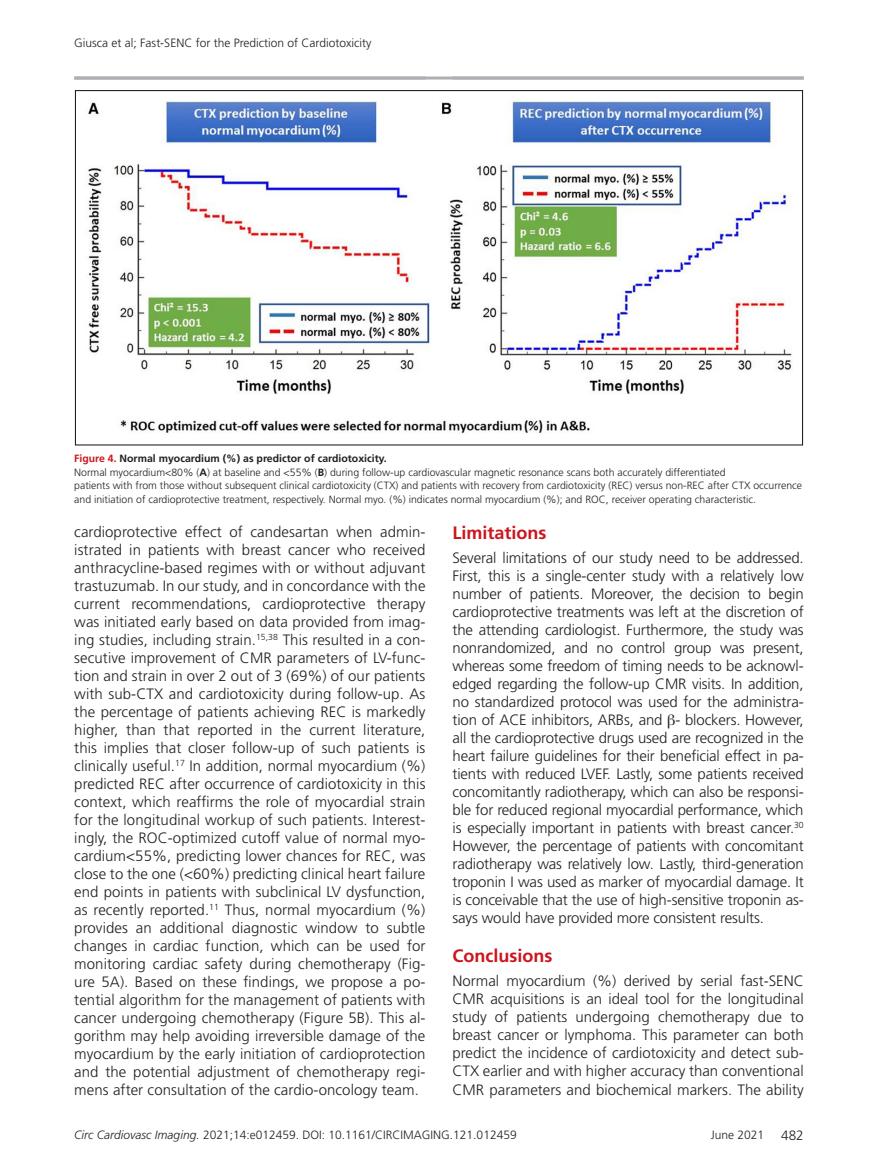
<style>
.page{position:relative;width:878px;height:1175px;background:#fff}
.page>*{position:absolute;margin:0;border:0;box-sizing:border-box;transform-origin:0 0}
.t1{font:700 18px "Frutiger LT Std";color:#cd151d}
.t2{font:300 15px/18px "Frutiger LT Std";color:#231f20;text-align:justify}
.t3{font:300 13.5px "Frutiger LT Std";color:#231f20}
.t4{font:300 12px "Frutiger LT Std";color:#231f20}
.t5{font:300 10.5px/13.5px "Frutiger LT Std";color:#231f20}
.s1{font-weight:700;color:#cd151d}
.s2{font-weight:700}
.s3{font-family:"Gandhari Unicode";font-weight:400}
.s4{font-style:italic}
</style>
<div class="page">
<hr style="left:74px;top:76px;width:729px;height:4px;background:#b9babe">
<svg style="left:74px;top:90px;width:729px;height:356px"></svg>
<p class="t4" style="left:74px;top:36px;width:298px">Giusca et al; Fast-SENC for the Prediction of Cardiotoxicity</p>
<p class="t5" style="left:74px;top:452px;width:729px"><span class="s1">Figure 4.</span> <span class="s2">Normal myocardium (%) as predictor of cardiotoxicity.<br></span>Normal myocardium&lt;80% (<span class="s2">A</span>) at baseline and &lt;55% (<span class="s2">B</span>) during follow-up cardiovascular magnetic resonance scans both accurately differentiated<br>patients with from those without subsequent clinical cardiotoxicity (CTX) and patients with recovery from cardiotoxicity (REC) versus non-REC after CTX occurrence and initiation of cardioprotective treatment, respectively. Normal myo. (%) indicates normal myocardium (%); and ROC, receiver operating characteristic.</p>
<p class="t2" style="left:74px;top:523px;width:353px">cardioprotective effect of candesartan when admin&shy;istrated in patients with breast cancer who received anthracycline-based regimes with or without adjuvant trastuzumab. In our study, and in concordance with the current recommendations, cardioprotective therapy was initiated early based on data provided from imag&shy;ing studies, including strain.<sup>15,38</sup> This resulted in a con&shy;secutive improvement of CMR parameters of LV-func&shy;tion and strain in over 2 out of 3 (69%) of our patients with sub-CTX and cardiotoxicity during follow-up. As the percentage of patients achieving REC is markedly higher, than that reported in the current literature, this implies that closer follow-up of such patients is clinically useful.<sup>17</sup> In addition, normal myocardium (%) predicted REC after occurrence of cardiotoxicity in this context, which reaffirms the role of myocardial strain for the longitudinal workup of such patients. Interest&shy;ingly, the ROC-optimized cutoff value of normal myo&shy;cardium&lt;55%, predicting lower chances for REC, was close to the one (&lt;60%) predicting clinical heart failure end points in patients with subclinical LV dysfunction, as recently reported.<sup>11</sup> Thus, normal myocardium (%) provides an additional diagnostic window to subtle changes in cardiac function, which can be used for monitoring cardiac safety during chemotherapy (Fig&shy;ure 5A). Based on these findings, we propose a po&shy;tential algorithm for the management of patients with cancer undergoing chemotherapy (Figure 5B). This al&shy;gorithm may help avoiding irreversible damage of the myocardium by the early initiation of cardioprotection and the potential adjustment of chemotherapy regi&shy;mens after consultation of the cardio-oncology team.</p>
<p class="t1" style="left:452px;top:522px;width:96px">Limitations</p>
<p class="t2" style="left:452px;top:549px;width:353px">Several limitations of our study need to be addressed.<br>First, this is a single-center study with a relatively low number of patients. Moreover, the decision to begin cardioprotective treatments was left at the discretion of the attending cardiologist. Furthermore, the study was nonrandomized, and no control group was present, whereas some freedom of timing needs to be acknowl&shy;edged regarding the follow-up CMR visits. In addition, no standardized protocol was used for the administra&shy;tion of ACE inhibitors, ARBs, and <span class="s3">β</span>- blockers. However, all the cardioprotective drugs used are recognized in the heart failure guidelines for their beneficial effect in pa&shy;tients with reduced LVEF. Lastly, some patients received concomitantly radiotherapy, which can also be responsi&shy;ble for reduced regional myocardial performance, which is especially important in patients with breast cancer.<sup>30<br></sup>However, the percentage of patients with concomitant radiotherapy was relatively low. Lastly, third-generation troponin I was used as marker of myocardial damage. It is conceivable that the use of high-sensitive troponin as&shy;says would have provided more consistent results.</p>
<p class="t1" style="left:452px;top:945px;width:101px">Conclusions</p>
<p class="t2" style="left:452px;top:972px;width:353px">Normal myocardium (%) derived by serial fast-SENC CMR acquisitions is an ideal tool for the longitudinal study of patients undergoing chemotherapy due to breast cancer or lymphoma. This parameter can both predict the incidence of cardiotoxicity and detect sub-CTX earlier and with higher accuracy than conventional CMR parameters and biochemical markers. The ability</p>
<p class="t4" style="left:74px;top:1128px;width:444px"><span class="s4">Circ Cardiovasc Imaging.</span> 2021;14:e012459. DOI: 10.1161/CIRCIMAGING.121.012459</p>
<p class="t4" style="left:710px;top:1128px;width:55px">June 2021</p>
<p class="t3" style="left:781px;top:1127px;width:24px">482</p>
</div>
